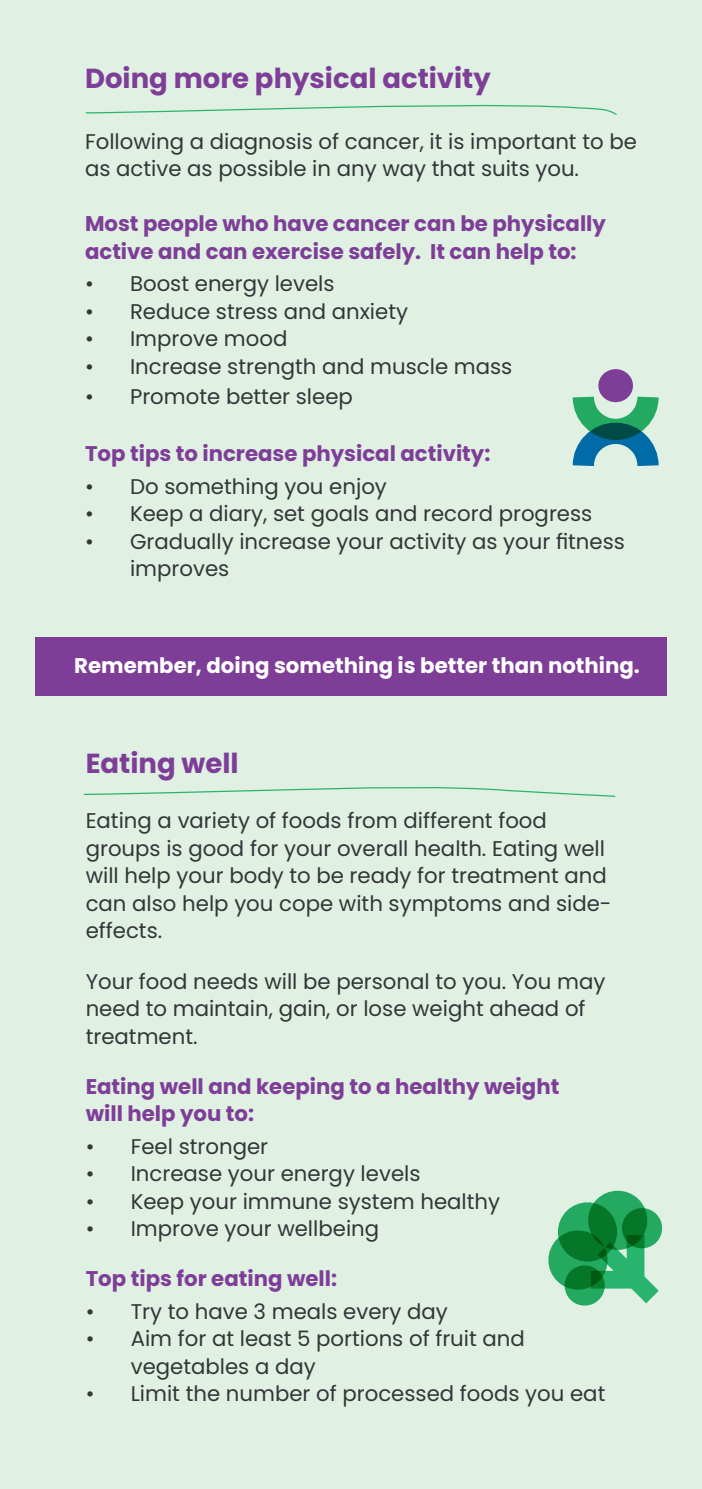
<style>
.page{position:relative;width:702px;height:1489px;background:#fff}
.page>*{position:absolute;margin:0;border:0;box-sizing:border-box;transform-origin:0 0}
.t1{font:700 27.5px "Poppins";color:#7e3e98}
.t2{font:21.25px/27.5px "Poppins";color:#323638}
.t3{font:700 21.25px/27.5px "Poppins";color:#7e3e98}
.t4{font:700 21.25px "Poppins";color:#fff}
</style>
<div class="page">
<div style="left:0;top:0;width:702px;height:1488px;background:#e0f0e3"></div>
<svg style="left:83px;top:787px;width:533px;height:10px"></svg>
<div style="left:35px;top:637px;width:631px;height:58px;background:#7e3e98"></div>
<svg style="left:85px;top:104px;width:532px;height:11px"></svg>
<svg style="left:548px;top:1190px;width:114px;height:116px"></svg>
<div style="left:598px;top:369px;width:35px;height:33px;background:#7e3e98;border-radius:50%"></div>
<svg style="left:572px;top:394px;width:87px;height:72px"></svg>
<p class="t1" style="left:85px;top:63px;width:407px">Doing more physical activity</p>
<p class="t2" style="left:85px;top:127px;width:553px">Following a diagnosis of cancer, it is important to be as active as possible in any way that suits you.</p>
<p class="t3" style="left:85px;top:210px;width:522px">Most people who have cancer can be physically active and can exercise safely. It can help to:</p>
<p class="t2" style="left:85px;top:270px;width:251px">• Boost energy levels</p>
<p class="t2" style="left:85px;top:297px;width:324px">• Reduce stress and anxiety</p>
<p class="t2" style="left:85px;top:325px;width:204px">• Improve mood</p>
<p class="t2" style="left:85px;top:352px;width:429px">• Increase strength and muscle mass</p>
<p class="t2" style="left:85px;top:382px;width:269px">• Promote better sleep</p>
<p class="t3" style="left:85px;top:440px;width:407px">Top tips to increase physical activity:</p>
<p class="t2" style="left:85px;top:472px;width:303px">• Do something you enjoy</p>
<p class="t2" style="left:85px;top:500px;width:508px">• Keep a diary, set goals and record progress</p>
<p class="t2" style="left:130px;top:527px;width:496px;text-indent:-45px">• Gradually increase your activity as your fitness improves</p>
<p class="t4" style="left:74px;top:653px;width:567px">Remember, doing something is better than nothing.</p>
<p class="t1" style="left:86px;top:747px;width:154px">Eating well</p>
<p class="t2" style="left:86px;top:807px;width:527px">Eating a variety of foods from different food groups is good for your overall health. Eating well will help your body to be ready for treatment and can also help you cope with symptoms and side&shy;effects.</p>
<p class="t2" style="left:86px;top:967px;width:521px">Your food needs will be personal to you. You may need to maintain, gain, or lose weight ahead of treatment.</p>
<p class="t3" style="left:86px;top:1072px;width:475px">Eating well and keeping to a healthy weight</p>
<p class="t3" style="left:86px;top:1099px;width:170px">will help you to:</p>
<p class="t2" style="left:86px;top:1132px;width:184px">• Feel stronger</p>
<p class="t2" style="left:86px;top:1159px;width:336px">• Increase your energy levels</p>
<p class="t2" style="left:86px;top:1187px;width:416px">• Keep your immune system healthy</p>
<p class="t2" style="left:86px;top:1214px;width:295px">• Improve your wellbeing</p>
<p class="t3" style="left:86px;top:1264px;width:253px">Top tips for eating well:</p>
<p class="t2" style="left:86px;top:1297px;width:363px">• Try to have 3 meals every day</p>
<p class="t2" style="left:131px;top:1324px;width:395px;text-indent:-45px">• Aim for at least 5 portions of fruit and vegetables a day</p>
<p class="t2" style="left:86px;top:1379px;width:521px">• Limit the number of processed foods you eat</p>
</div>
